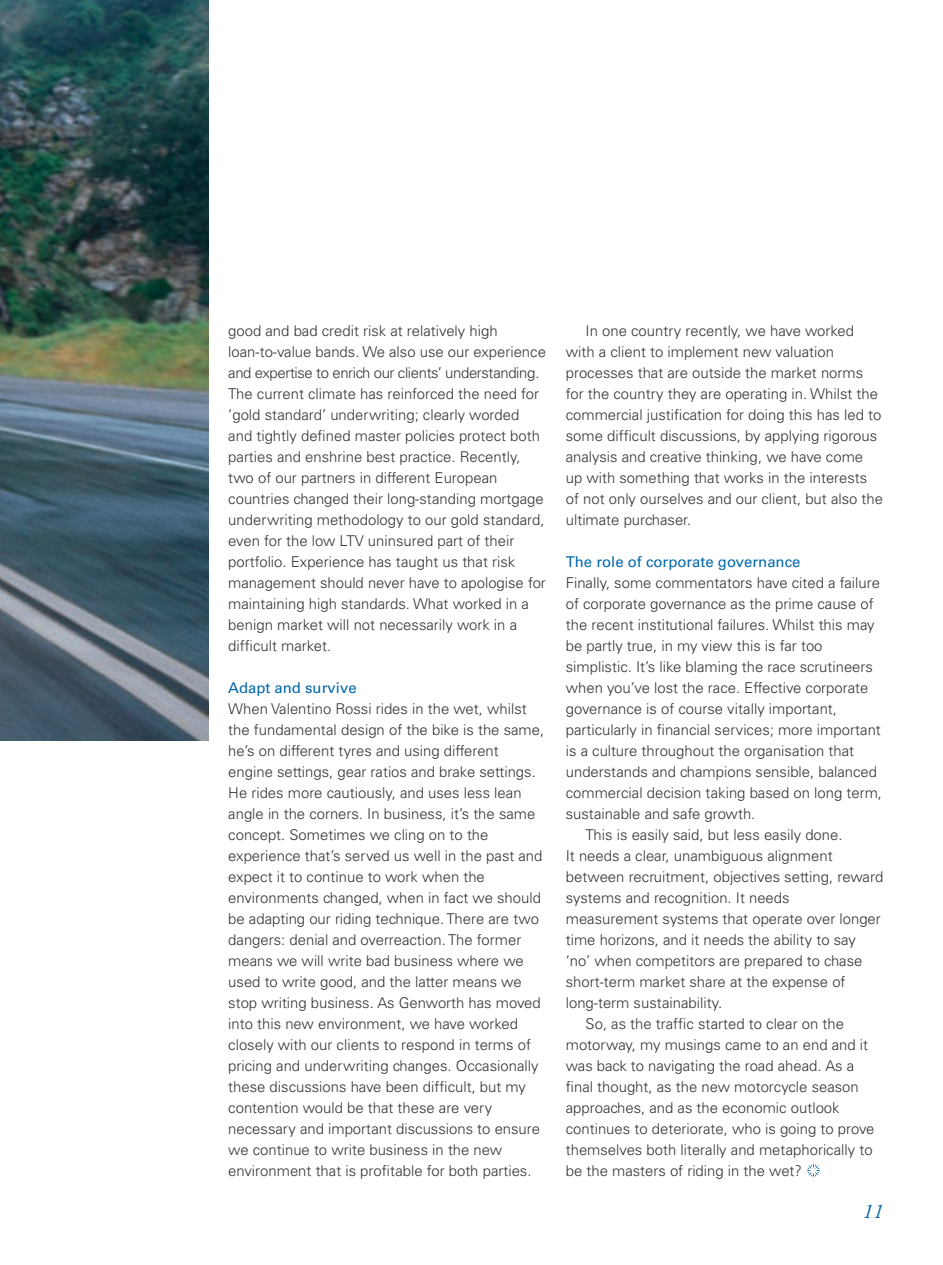
<style>
.page{position:relative;width:943px;height:1265px;background:#fff}
.page>*{position:absolute;margin:0;border:0;box-sizing:border-box;transform-origin:0 0}
.t1{font:italic 21px "Adobe Garamond Pro";color:#0067aa}
.t2{font:300 14.88px/21px "Univers";color:#333}
.t3{font:14.88px "Univers";color:#0067aa}
</style>
<div class="page">
<img style="left:0;top:0;width:208px;height:740px">
<svg style="left:806px;top:1163px;width:14px;height:15px"></svg>
<p class="t2" style="left:228px;top:320px;width:319px">good and bad credit risk at relatively high loan-to-value bands. We also use our experience and expertise to enrich our clients’ understanding.<br>The current climate has reinforced the need for ’gold standard’ underwriting; clearly worded and tightly defined master policies protect both parties and enshrine best practice. Recently, two of our partners in different European countries changed their long-standing mortgage underwriting methodology to our gold standard, even for the low LTV uninsured part of their portfolio. Experience has taught us that risk management should never have to apologise for maintaining high standards. What worked in a benign market will not necessarily work in a difficult market.</p>
<p class="t3" style="left:228px;top:682px;width:130px">Adapt and survive</p>
<p class="t2" style="left:228px;top:698px;width:317px">When Valentino Rossi rides in the wet, whilst the fundamental design of the bike is the same, he’s on different tyres and using different engine settings, gear ratios and brake settings.<br>He rides more cautiously, and uses less lean angle in the corners. In business, it’s the same concept. Sometimes we cling on to the experience that’s served us well in the past and expect it to continue to work when the environments changed, when in fact we should be adapting our riding technique. There are two dangers: denial and overreaction. The former means we will write bad business where we used to write good, and the latter means we stop writing business. As Genworth has moved into this new environment, we have worked closely with our clients to respond in terms of pricing and underwriting changes. Occasionally these discussions have been difficult, but my contention would be that these are very necessary and important discussions to ensure we continue to write business in the new environment that is profitable for both parties.</p>
<p class="t2" style="left:566px;top:320px;width:319px;text-indent:20px">In one country recently, we have worked with a client to implement new valuation processes that are outside the market norms for the country they are operating in. Whilst the commercial justification for doing this has led to some difficult discussions, by applying rigorous analysis and creative thinking, we have come up with something that works in the interests of not only ourselves and our client, but also the ultimate purchaser.</p>
<p class="t3" style="left:566px;top:556px;width:236px">The role of corporate governance</p>
<p class="t2" style="left:566px;top:572px;width:316px">Finally, some commentators have cited a failure</p>
<p class="t2" style="left:566px;top:593px;width:309px">of corporate governance as the prime cause of</p>
<p class="t2" style="left:566px;top:614px;width:310px">the recent institutional failures. Whilst this may</p>
<p class="t2" style="left:566px;top:635px;width:258px">be partly true, in my view this is far too</p>
<p class="t2" style="left:566px;top:656px;width:309px">simplistic. It’s like blaming the race scrutineers</p>
<p class="t2" style="left:566px;top:677px;width:304px">when you’ve lost the race. Effective corporate</p>
<p class="t2" style="left:566px;top:698px;width:273px">governance is of course vitally important,</p>
<p class="t2" style="left:566px;top:719px;width:316px">particularly in financial services; more important</p>
<p class="t2" style="left:566px;top:740px;width:290px">is a culture throughout the organisation that</p>
<p class="t2" style="left:566px;top:761px;width:313px">understands and champions sensible, balanced</p>
<p class="t2" style="left:566px;top:782px;width:318px">commercial decision taking based on long term,</p>
<p class="t2" style="left:566px;top:803px;width:191px">sustainable and safe growth.</p>
<p class="t2" style="left:585px;top:824px;width:258px">This is easily said, but less easily done.</p>
<p class="t2" style="left:566px;top:845px;width:268px">It needs a clear, unambiguous alignment</p>
<p class="t2" style="left:566px;top:866px;width:319px">between recruitment, objectives setting, reward</p>
<p class="t2" style="left:566px;top:887px;width:225px">systems and recognition. It needs</p>
<p class="t2" style="left:566px;top:908px;width:316px">measurement systems that operate over longer</p>
<p class="t2" style="left:566px;top:929px;width:291px">time horizons, and it needs the ability to say</p>
<p class="t2" style="left:566px;top:950px;width:298px">‘no’ when competitors are prepared to chase</p>
<p class="t2" style="left:566px;top:971px;width:281px">short-term market share at the expense of</p>
<p class="t2" style="left:566px;top:992px;width:158px">long-term sustainability.</p>
<p class="t2" style="left:585px;top:1013px;width:260px">So, as the traffic started to clear on the</p>
<p class="t2" style="left:566px;top:1034px;width:304px">motorway, my musings came to an end and it</p>
<p class="t2" style="left:566px;top:1055px;width:290px">was back to navigating the road ahead. As a</p>
<p class="t2" style="left:566px;top:1076px;width:294px">final thought, as the new motorcycle season</p>
<p class="t2" style="left:566px;top:1097px;width:275px">approaches, and as the economic outlook</p>
<p class="t2" style="left:566px;top:1118px;width:310px">continues to deteriorate, who is going to prove</p>
<p class="t2" style="left:566px;top:1139px;width:308px">themselves both literally and metaphorically to</p>
<p class="t2" style="left:566px;top:1160px;width:238px">be the masters of riding in the wet?</p>
<h1 class="t1" style="left:862px;top:1198px;width:22px">11</h1>
</div>
